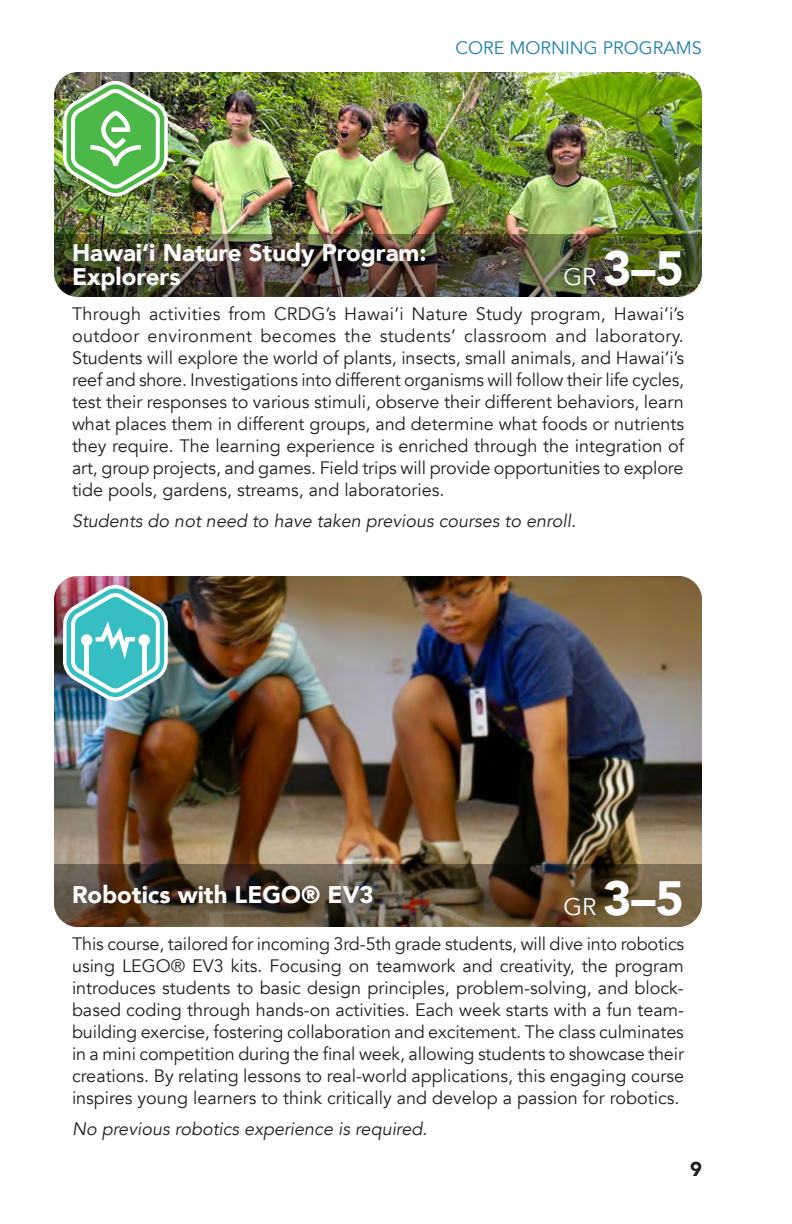
<style>
.page{position:relative;width:792px;height:1224px;background:#fff}
.page>*{position:absolute;margin:0;border:0;box-sizing:border-box;transform-origin:0 0}
.t1{font:900 48px "Avenir";color:#fff}
.Course_Heading{font:900 24px/24px "Avenir";color:#fff}
.t2{font:900 20px "Avenir";color:#231f20}
.Body-Gotham_8_11{font:18px/22px "Avenir";color:#231f20}
.Body-Gotham_8_11-2{font:italic 18px "Avenir";color:#231f20}
.t3{font:18px "Avenir";color:#1e80b1}
.s1{font-weight:400;font-size:24px}
</style>
<div class="page">
<img style="left:54px;top:72px;width:648px;height:162px">
<img style="left:54px;top:576px;width:648px;height:288px">
<img style="left:54px;top:234px;width:648px;height:63px">
<svg style="left:54px;top:864px;width:648px;height:63px;background:#574632"></svg>
<img style="left:63px;top:81px;width:105px;height:116px">
<svg style="left:63px;top:585px;width:105px;height:116px"></svg>
<p class="t3" style="left:455px;top:37px;width:248px">CORE MORNING PROGRAMS</p>
<p class="Course_Heading" style="left:72px;top:240px;width:356px">Hawaiʻi Nature Study Program:<br>Explorers</p>
<p class="t1" style="left:564px;top:227px;width:122px"><span class="s1">GR</span> 3–5</p>
<p class="Body-Gotham_8_11" style="left:72px;top:303px;width:614px">Through activities from CRDG’s Hawai‘i Nature Study program, Hawai‘i’s outdoor environment becomes the students’ classroom and laboratory.<br>Students will explore the world of plants, insects, small animals, and Hawai‘i’s reef and shore. Investigations into different organisms will follow their life cycles, test their responses to various stimuli, observe their different behaviors, learn what places them in different groups, and determine what foods or nutrients they require. The learning experience is enriched through the integration of art, group projects, and games. Field trips will provide opportunities to explore tide pools, gardens, streams, and laboratories.</p>
<p class="Body-Gotham_8_11-2" style="left:72px;top:510px;width:506px">Students do not need to have taken previous courses to enroll.</p>
<p class="Course_Heading" style="left:72px;top:882px;width:303px">Robotics with LEGO® EV3</p>
<p class="t1" style="left:564px;top:857px;width:122px"><span class="s1">GR</span> 3–5</p>
<p class="Body-Gotham_8_11" style="left:72px;top:933px;width:614px;text-align:justify">This course, tailored for incoming 3rd-5th grade students, will dive into robotics using LEGO® EV3 kits. Focusing on teamwork and creativity, the program introduces students to basic design principles, problem-solving, and block&shy;based coding through hands-on activities. Each week starts with a fun team&shy;building exercise, fostering collaboration and excitement. The class culminates in a mini competition during the final week, allowing students to showcase their creations. By relating lessons to real-world applications, this engaging course inspires young learners to think critically and develop a passion for robotics.</p>
<p class="Body-Gotham_8_11-2" style="left:72px;top:1118px;width:357px">No previous robotics experience is required.</p>
<p class="t2" style="left:690px;top:1152px;width:13px">9</p>
</div>
